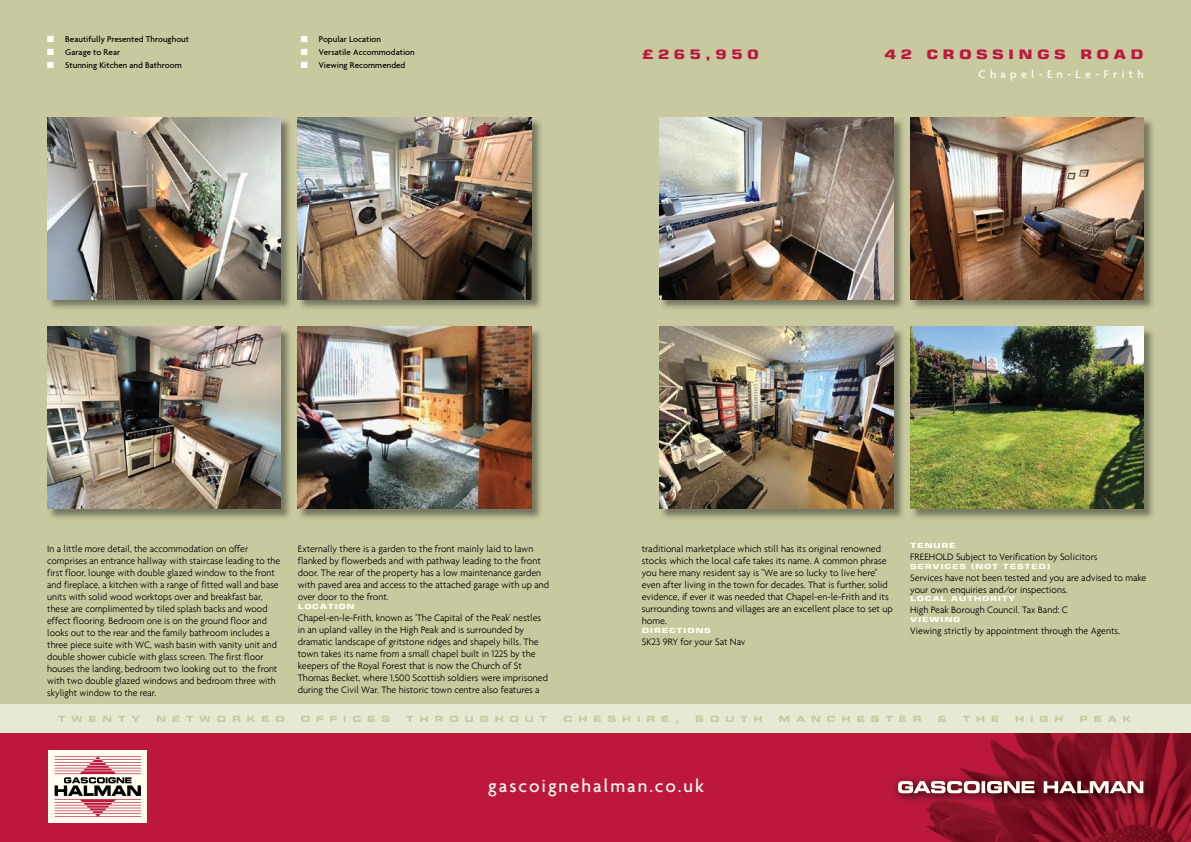
<style>
.page{position:relative;width:1191px;height:842px;background:#fff}
.page>*{position:absolute;margin:0;border:0;box-sizing:border-box;transform-origin:0 0}
.t1{font:500 19px "Agenda";letter-spacing:.1em;color:#fffef0}
.t2{font:700 13px "Square 721 BT";letter-spacing:.255em;color:#bd173e;scale:1.3 1}
.t3{font:500 12px "Agenda";letter-spacing:.36em;color:#fff}
.t4{font:300 10px/12px "Agenda";color:#000}
.t5{font:500 9px "Agenda";color:#000}
.t6{font:700 expanded 8.5px "Square 721 BT";letter-spacing:.705em;color:#c9c99f}
.t7{font:700 7px "Square 721 BT";letter-spacing:.06em;color:#fffef0;scale:1.4 1}
.s1{color:#fff}
</style>
<div class="page">
<div style="left:0;top:723px;width:1191px;height:119px;background:#bd173e"></div>
<img style="left:926px;top:733px;width:254px;height:93px">
<img style="left:894px;top:777px;width:32px;height:25px">
<img style="left:926px;top:771px;width:232px;height:37px">
<svg style="left:898px;top:781px;width:81px;height:12px"></svg>
<svg style="left:981px;top:781px;width:4px;height:12px"></svg>
<svg style="left:987px;top:781px;width:47px;height:12px"></svg>
<svg style="left:1043px;top:781px;width:100px;height:12px"></svg>
<div style="left:0;top:0;width:1191px;height:706px;background:#c9c99f"></div>
<div style="left:0;top:705px;width:1191px;height:28px;background:#e6ead3"></div>
<div style="left:49px;top:750px;width:98px;height:73px;background:#fffef0"></div>
<svg style="left:55px;top:756px;width:86px;height:61px"></svg>
<img style="left:48px;top:119px;width:242px;height:190px">
<img style="left:47px;top:118px;width:234px;height:181px">
<img style="left:298px;top:118px;width:243px;height:191px">
<img style="left:298px;top:118px;width:233px;height:181px">
<img style="left:48px;top:329px;width:242px;height:190px">
<img style="left:47px;top:327px;width:234px;height:181px">
<img style="left:298px;top:328px;width:243px;height:191px">
<img style="left:298px;top:327px;width:233px;height:181px">
<img style="left:911px;top:118px;width:242px;height:191px">
<img style="left:910px;top:118px;width:233px;height:181px">
<img style="left:660px;top:118px;width:243px;height:191px">
<img style="left:660px;top:118px;width:233px;height:181px">
<img style="left:911px;top:328px;width:242px;height:191px">
<img style="left:910px;top:327px;width:233px;height:181px">
<img style="left:660px;top:328px;width:243px;height:191px">
<img style="left:660px;top:327px;width:233px;height:181px">
<p class="t5" style="left:47px;top:34px;width:143px"><span class="s1">■</span> Beautifully Presented Throughout</p>
<p class="t5" style="left:47px;top:47px;width:74px"><span class="s1">■</span> Garage to Rear</p>
<p class="t5" style="left:47px;top:60px;width:136px"><span class="s1">■</span> Stunning Kitchen and Bathroom</p>
<p class="t5" style="left:301px;top:34px;width:82px"><span class="s1">■</span> Popular Location</p>
<p class="t5" style="left:301px;top:47px;width:115px"><span class="s1">■</span> Versatile Accommodation</p>
<p class="t5" style="left:301px;top:60px;width:106px"><span class="s1">■</span> Viewing Recommended</p>
<h2 class="t2" style="left:642px;top:47px;width:91px">£265,950</h2>
<h2 class="t2" style="left:884px;top:47px;width:201px">42 CROSSINGS ROAD</h2>
<p class="t3" style="left:978px;top:67px;width:167px">Chapel-En-Le-Frith</p>
<p class="t4" style="left:47px;top:543px;width:234px">In a little more detail, the accommodation on offer comprises an entrance hallway with staircase leading to the first floor, lounge with double glazed window to the front and fireplace, a kitchen with a range of fitted wall and base units with solid wood worktops over and breakfast bar, these are complimented by tiled splash backs and wood effect flooring. Bedroom one is on the ground floor and looks out to the rear and the family bathroom includes a three piece suite with WC, wash basin with vanity unit and double shower cubicle with glass screen. The first floor houses the landing, bedroom two looking out to the front with two double glazed windows and bedroom three with skylight window to the rear.</p>
<p class="t4" style="left:298px;top:543px;width:253px">Externally there is a garden to the front mainly laid to lawn flanked by flowerbeds and with pathway leading to the front door. The rear of the property has a low maintenance garden with paved area and access to the attached garage with up and over door to the front.</p>
<p class="t7" style="left:298px;top:602px;width:42px">LOCATION</p>
<p class="t4" style="left:298px;top:611px;width:252px">Chapel-en-le-Frith, known as 'The Capital of the Peak' nestles in an upland valley in the High Peak and is surrounded by dramatic landscape of gritstone ridges and shapely hills. The town takes its name from a small chapel built in 1225 by the keepers of the Royal Forest that is now the Church of St Thomas Becket, where 1,500 Scottish soldiers were imprisoned during the Civil War. The historic town centre also features a</p>
<p class="t4" style="left:642px;top:543px;width:252px">traditional marketplace which still has its original renowned stocks which the local cafe takes its name. A common phrase you here many resident say is "We are so lucky to live here" even after living in the town for decades. That is further, solid evidence, if ever it was needed that Chapel-en-le-Frith and its surrounding towns and villages are an excellent place to set up home.</p>
<p class="t7" style="left:642px;top:626px;width:51px">DIRECTIONS</p>
<p class="t4" style="left:642px;top:635px;width:105px">SK23 9RY for your Sat Nav</p>
<p class="t7" style="left:910px;top:542px;width:34px">TENURE</p>
<p class="t4" style="left:910px;top:551px;width:189px">FREEHOLD Subject to Verification by Solicitors</p>
<p class="t7" style="left:910px;top:562px;width:102px">SERVICES (NOT TESTED)</p>
<p class="t4" style="left:910px;top:571px;width:238px">Services have not been tested and you are advised to make your own enquiries and/or inspections.</p>
<p class="t7" style="left:910px;top:594px;width:77px">LOCAL AUTHORITY</p>
<p class="t4" style="left:910px;top:604px;width:159px">High Peak Borough Council . Tax Band: C</p>
<p class="t7" style="left:910px;top:615px;width:37px">VIEWING</p>
<p class="t4" style="left:910px;top:624px;width:211px">Viewing strictly by appointment through the Agents.</p>
<p class="t6" style="left:58px;top:714px;width:84px">TWENTY</p>
<p class="t6" style="left:156px;top:714px;width:130px">NETWORKED</p>
<p class="t6" style="left:301px;top:714px;width:91px">OFFICES</p>
<p class="t6" style="left:406px;top:714px;width:143px">THROUGHOUT</p>
<p class="t6" style="left:563px;top:714px;width:117px">CHESHIRE,</p>
<p class="t6" style="left:695px;top:714px;width:69px">SOUTH</p>
<p class="t6" style="left:779px;top:714px;width:144px">MANCHESTER</p>
<p class="t6" style="left:937px;top:714px;width:10px">&amp;</p>
<p class="t6" style="left:962px;top:714px;width:38px">THE</p>
<p class="t6" style="left:1015px;top:714px;width:50px">HIGH</p>
<p class="t6" style="left:1079px;top:714px;width:54px">PEAK</p>
<h1 class="t1" style="left:488px;top:774px;width:217px">gascoignehalman.co.uk</h1>
</div>
